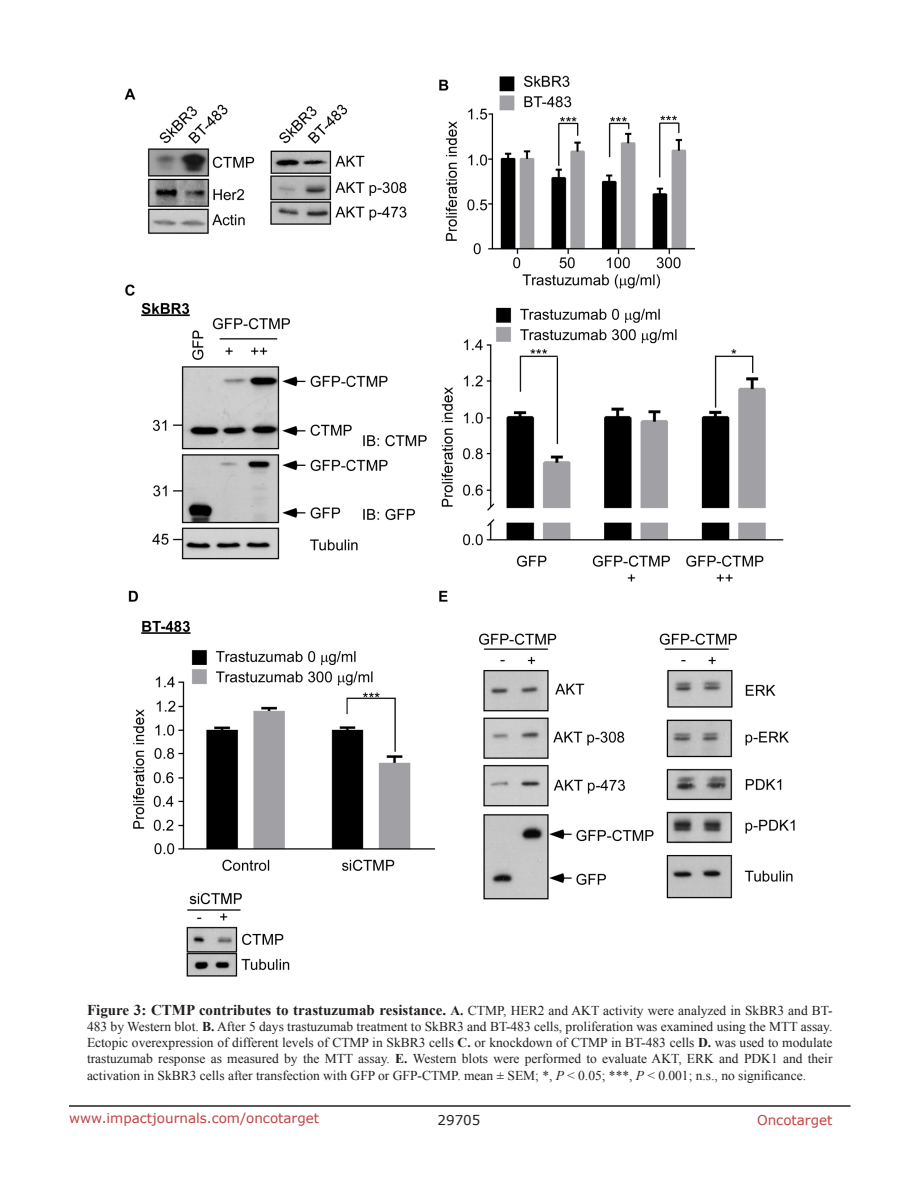
<style>
.page{position:relative;width:918px;height:1188px;background:#fff}
.page>*{position:absolute;margin:0;border:0;box-sizing:border-box;transform-origin:0 0}
.figuretext{font:13.5px/16.2px "Times New Roman";color:#231f20;text-align:justify}
.t1{font:13.5px "Verdana";color:#c24141}
.t2{font:13.5px "Verdana";color:#231f20}
.s1{font-weight:700;font-size:15px}
.s2{font-weight:700}
.s3{font-style:italic}
</style>
<div class="page">
<hr style="left:69px;top:1105px;width:781px;height:2px;background:#231f20">
<img style="left:124px;top:75px;width:671px;height:902px">
<p class="figuretext" style="left:87px;top:1002px;width:747px"><span class="s1">Figure 3: CTMP contributes to trastuzumab resistance.</span> <span class="s2">A.</span> CTMP, HER2 and AKT activity were analyzed in SkBR3 and BT-483 by Western blot. <span class="s2">B.</span> After 5 days trastuzumab treatment to SkBR3 and BT-483 cells, proliferation was examined using the MTT assay.<br>Ectopic overexpression of different levels of CTMP in SkBR3 cells <span class="s2">C.</span> or knockdown of CTMP in BT-483 cells <span class="s2">D.</span> was used to modulate trastuzumab response as measured by the MTT assay. <span class="s2">E.</span> Western blots were performed to evaluate AKT, ERK and PDK1 and their activation in SkBR3 cells after transfection with GFP or GFP-CTMP. mean ± SEM; *, <span class="s3">P</span> &lt; 0.05; ***, <span class="s3">P</span> &lt; 0.001; n.s., no significance.</p>
<p class="t1" style="left:69px;top:1109px;width:252px">www.impactjournals.com/oncotarget</p>
<p class="t2" style="left:438px;top:1111px;width:44px">29705</p>
<p class="t1" style="left:757px;top:1111px;width:77px">Oncotarget</p>
</div>
